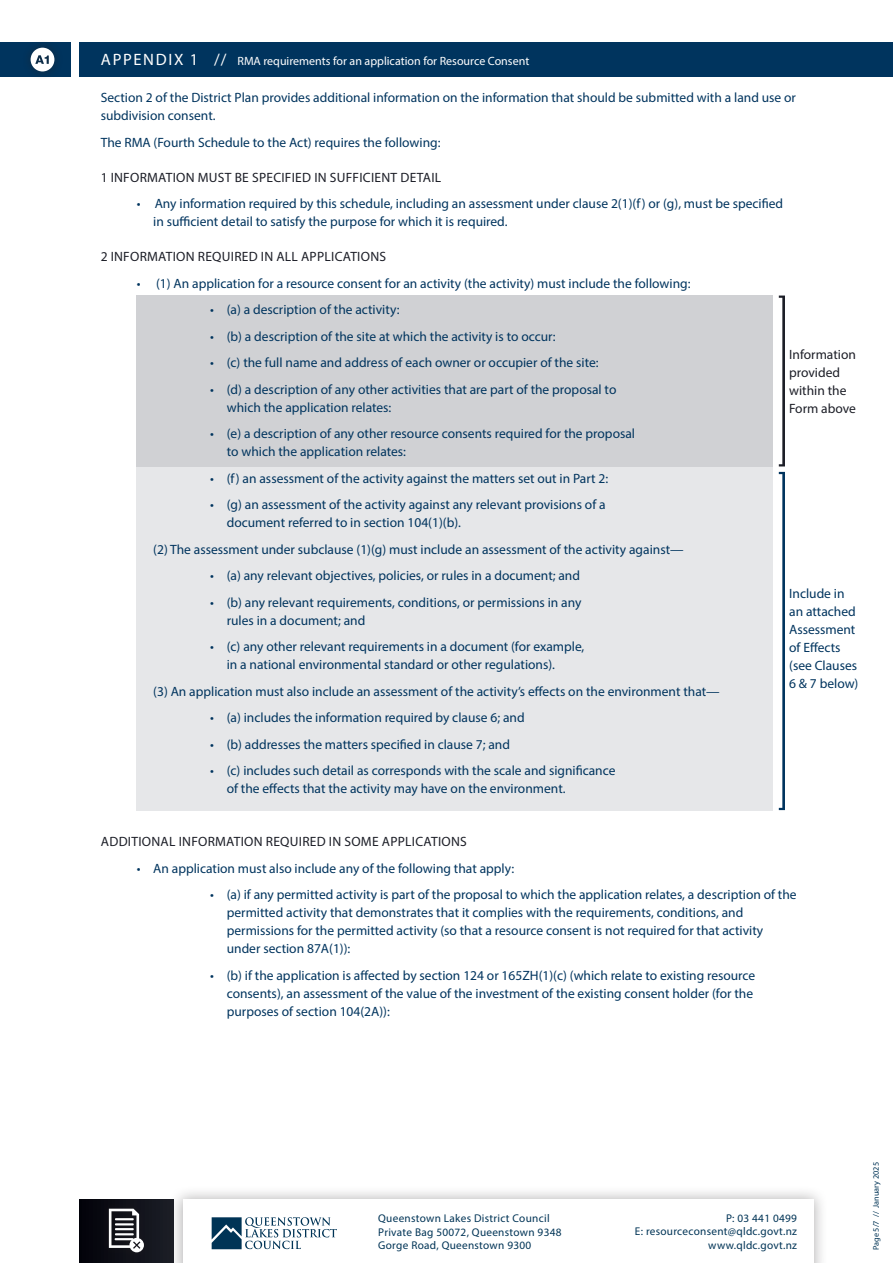
<style>
.page{position:relative;width:893px;height:1263px;background:#fff}
.page>*{position:absolute;margin:0;border:0;box-sizing:border-box;transform-origin:0 0}
.t1{font:13.5px/18px "Myriad Pro";color:#00345e}
.t2{font:13.5px "Myriad Pro";letter-spacing:.02em;color:#1c1e27}
.t3{font:13.5px/18px "Myriad Pro";color:#1c1e27}
.t4{font:12px "Myriad Pro";color:#fff}
.t5{font:11.25px/13.5px "Myriad Pro";letter-spacing:.025em;color:#003456}
.t6{font:8.25px "Myriad Pro";color:#003456}
.s1{font-size:16.5px}
</style>
<div class="page">
<div style="left:79px;top:43px;width:814px;height:34px;background:#00345e"></div>
<div style="left:0;top:43px;width:71px;height:34px;background:#00345e"></div>
<div style="left:136px;top:296px;width:636px;height:171px;background:#d0d1d4"></div>
<div style="left:136px;top:467px;width:636px;height:343px;background:#e6e7e9"></div>
<svg style="left:779px;top:296px;width:6px;height:170px"></svg>
<svg style="left:779px;top:472px;width:6px;height:338px"></svg>
<div style="left:22px;top:39px;width:41px;height:41px;background:#231f20;opacity:.5"></div>
<svg style="left:31px;top:48px;width:23px;height:23px"></svg>
<div style="left:79px;top:1199px;width:95px;height:64px;background:linear-gradient(to right,#02020a,#1c1e27)"></div>
<div style="left:168px;top:1185px;width:660px;height:78px;background:#231f20;opacity:.35"></div>
<div style="left:183px;top:1199px;width:631px;height:64px;background:#fff"></div>
<svg style="left:212px;top:1217px;width:125px;height:32px"></svg>
<div style="left:100px;top:1200px;width:53px;height:61px;background:#12131a"></div>
<svg style="left:109px;top:1209px;width:35px;height:43px"></svg>
<p class="t4" style="left:101px;top:54px;width:430px"><span class="s1">APPENDIX 1 //</span> RMA requirements for an application for Resource Consent</p>
<p class="t1" style="left:101px;top:88px;width:697px">Section 2 of the District Plan provides additional information on the information that should be submitted with a land use or subdivision consent.</p>
<p class="t1" style="left:101px;top:133px;width:341px">The RMA (Fourth Schedule to the Act) requires the following:</p>
<p class="t2" style="left:101px;top:169px;width:342px">1 INFORMATION MUST BE SPECIFIED IN SUFFICIENT DETAIL</p>
<p class="t1" style="left:153px;top:194px;width:631px;text-indent:-16px">• Any information required by this schedule, including an assessment under clause 2(1)(f) or (g), must be specified in sufficient detail to satisfy the purpose for which it is required.</p>
<p class="t2" style="left:101px;top:248px;width:287px">2 INFORMATION REQUIRED IN ALL APPLICATIONS</p>
<p class="t1" style="left:137px;top:274px;width:555px">• (1) An application for a resource consent for an activity (the activity) must include the following:</p>
<p class="t1" style="left:210px;top:300px;width:191px">• (a) a description of the activity:</p>
<p class="t1" style="left:210px;top:327px;width:347px">• (b) a description of the site at which the activity is to occur:</p>
<p class="t1" style="left:210px;top:353px;width:390px">• (c) the full name and address of each owner or occupier of the site:</p>
<p class="t1" style="left:227px;top:380px;width:391px;text-indent:-16px">• (d) a description of any other activities that are part of the proposal to which the application relates:</p>
<p class="t1" style="left:227px;top:424px;width:410px;text-indent:-16px">• (e) a description of any other resource consents required for the proposal to which the application relates:</p>
<p class="t1" style="left:210px;top:469px;width:399px">• (f) an assessment of the activity against the matters set out in Part 2:</p>
<p class="t1" style="left:227px;top:495px;width:380px;text-indent:-16px">• (g) an assessment of the activity against any relevant provisions of a document referred to in section 104(1)(b).</p>
<p class="t1" style="left:153px;top:540px;width:532px">(2) The assessment under subclause (1)(g) must include an assessment of the activity against—</p>
<p class="t1" style="left:210px;top:566px;width:371px">• (a) any relevant objectives, policies, or rules in a document; and</p>
<p class="t1" style="left:227px;top:593px;width:356px;text-indent:-16px">• (b) any relevant requirements, conditions, or permissions in any rules in a document; and</p>
<p class="t1" style="left:227px;top:637px;width:359px;text-indent:-16px">• (c) any other relevant requirements in a document (for example, in a national environmental standard or other regulations).</p>
<p class="t1" style="left:153px;top:682px;width:568px">(3) An application must also include an assessment of the activity’s effects on the environment that—</p>
<p class="t1" style="left:210px;top:708px;width:316px">• (a) includes the information required by clause 6; and</p>
<p class="t1" style="left:210px;top:735px;width:301px">• (b) addresses the matters specified in clause 7; and</p>
<p class="t1" style="left:227px;top:761px;width:390px;text-indent:-16px">• (c) includes such detail as corresponds with the scale and significance of the effects that the activity may have on the environment.</p>
<p class="t3" style="left:789px;top:345px;width:68px">Information provided within the<br>Form above</p>
<p class="t1" style="left:789px;top:585px;width:71px">Include in an attached<br>Assessment of Effects (see Clauses<br>6 &amp; 7 below)</p>
<p class="t2" style="left:101px;top:833px;width:367px">ADDITIONAL INFORMATION REQUIRED IN SOME APPLICATIONS</p>
<p class="t1" style="left:137px;top:859px;width:379px">• An application must also include any of the following that apply:</p>
<p class="t1" style="left:227px;top:885px;width:571px;text-indent:-16px">• (a) if any permitted activity is part of the proposal to which the application relates, a description of the permitted activity that demonstrates that it complies with the requirements, conditions, and permissions for the permitted activity (so that a resource consent is not required for that activity under section 87A(1)):</p>
<p class="t1" style="left:227px;top:966px;width:530px;text-indent:-16px">• (b) if the application is affected by section 124 or 165ZH(1)(c) (which relate to existing resource consents), an assessment of the value of the investment of the existing consent holder (for the purposes of section 104(2A)):</p>
<p class="t5" style="left:378px;top:1211px;width:185px">Queenstown Lakes District Council<br>Private Bag 50072, Queenstown 9348<br>Gorge Road, Queenstown 9300</p>
<p class="t5" style="left:635px;top:1211px;width:164px;text-align:right">P: 03 441 0499<br>E: resourceconsent@qldc.govt.nz www.qldc.govt.nz</p>
<p class="t6" style="left:871px;top:1250px;width:90px;rotate:-90deg">Page 5/7 // January 2025</p>
</div>
